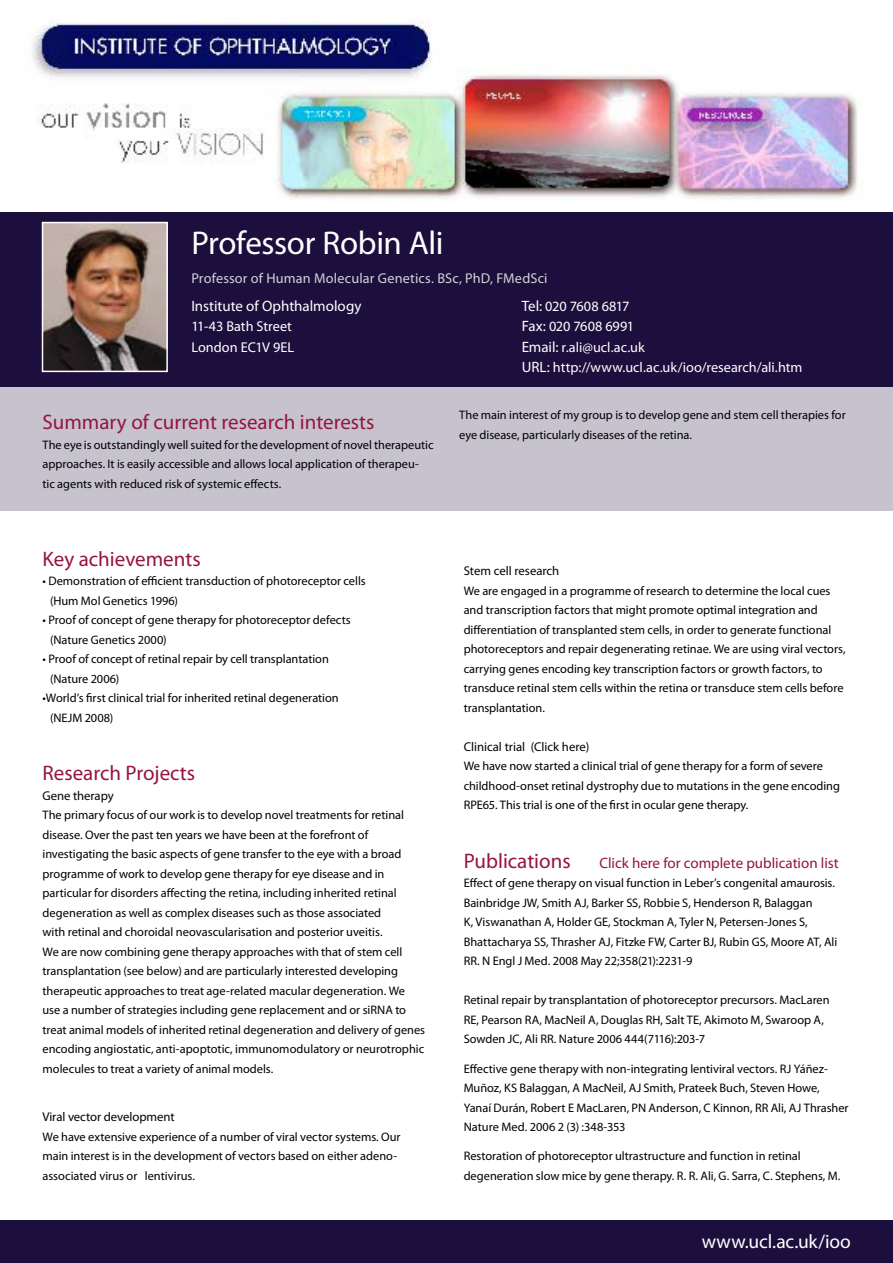
<style>
.page{position:relative;width:893px;height:1263px;background:#fff}
.page>*{position:absolute;margin:0;border:0;box-sizing:border-box;transform-origin:0 0}
.t1{font:33px "Myriad Pro";letter-spacing:-.015em;color:#fff}
.t2{font:21px "Myriad Pro";color:#96153d}
.t3{font:19.5px "Myriad Pro";letter-spacing:-.005em;color:#fff}
.t4{font:15px "Myriad Pro";color:#96153d}
.t5{font:15px "Myriad Pro";color:#fff}
.t6{font:14.25px/20.5px "Myriad Pro";color:#fff}
.t7{font:14.25px "Myriad Pro";letter-spacing:.01em;color:#d1d3d4}
.t8{font:12.75px "Myriad Pro";letter-spacing:-.005em;color:#000}
.t9{font:12.3px/19.5px "Myriad Pro";color:#000}
.s1{font-size:15px}
</style>
<div class="page">
<div style="left:0;top:383px;width:893px;height:128px;background:#c7c3ce"></div>
<div style="left:0;top:213px;width:893px;height:174px;background:#1c0f3d"></div>
<div style="left:0;top:1220px;width:893px;height:43px;background:#1c0f3d"></div>
<img style="left:45px;top:225px;width:120px;height:144px">
<div style="left:42px;top:222px;width:126px;height:150px;border:2px solid #fff"></div>
<img style="left:32px;top:19px;width:826px;height:181px">
<h1 class="t1" style="left:191px;top:222px;width:254px">Professor Robin Ali</h1>
<p class="t7" style="left:191px;top:269px;width:358px">Professor of Human Molecular Genetics. BSc, PhD, FMedSci</p>
<p class="t5" style="left:191px;top:296px;width:172px">Institute of Ophthalmology</p>
<p class="t6" style="left:191px;top:316px;width:104px">11-43 Bath Street<br>London EC1V 9EL</p>
<p class="t6" style="left:522px;top:295px;width:282px"><span class="s1">Tel:</span> 020 7608 6817<br><span class="s1">Fax:</span> 020 7608 6991<br><span class="s1">Email:</span> r.ali@ucl.ac.uk<br><span class="s1">URL:</span> http://www.ucl.ac.uk/ioo/research/ali.htm</p>
<h2 class="t2" style="left:43px;top:409px;width:333px">Summary of current research interests</h2>
<p class="t9" style="left:43px;top:434px;width:393px">The eye is outstandingly well suited for the development of novel therapeutic approaches. It is easily accessible and allows local application of therapeu&shy;tic agents with reduced risk of systemic effects.</p>
<h2 class="t2" style="left:43px;top:546px;width:160px">Key achievements</h2>
<p class="t9" style="left:50px;top:571px;width:317px;text-indent:-7px">• Demonstration of efficient transduction of photoreceptor cells (Hum Mol Genetics 1996)</p>
<p class="t9" style="left:50px;top:610px;width:302px;text-indent:-7px">• Proof of concept of gene therapy for photoreceptor defects (Nature Genetics 2000)</p>
<p class="t9" style="left:50px;top:649px;width:280px;text-indent:-7px">• Proof of concept of retinal repair by cell transplantation (Nature 2006)</p>
<p class="t9" style="left:50px;top:688px;width:290px;text-indent:-7px">•World’s first clinical trial for inherited retinal degeneration (NEJM 2008)</p>
<h2 class="t2" style="left:43px;top:760px;width:154px">Research Projects</h2>
<p class="t8" style="left:43px;top:787px;width:73px">Gene therapy</p>
<p class="t9" style="left:43px;top:805px;width:384px">The primary focus of our work is to develop novel treatments for retinal disease. Over the past ten years we have been at the forefront of investigating the basic aspects of gene transfer to the eye with a broad programme of work to develop gene therapy for eye disease and in particular for disorders affecting the retina, including inherited retinal degeneration as well as complex diseases such as those associated<br>with retinal and choroidal neovascularisation and posterior uveitis.<br>We are now combining gene therapy approaches with that of stem cell transplantation (see below) and are particularly interested developing therapeutic approaches to treat age-related macular degeneration. We use a number of strategies including gene replacement and or siRNA to treat animal models of inherited retinal degeneration and delivery of genes encoding angiostatic, anti-apoptotic, immunomodulatory or neurotrophic molecules to treat a variety of animal models.</p>
<p class="t8" style="left:43px;top:1109px;width:134px">Viral vector development</p>
<p class="t9" style="left:43px;top:1127px;width:360px">We have extensive experience of a number of viral vector systems. Our main interest is in the development of vectors based on either adeno&shy;associated virus or lentivirus.</p>
<p class="t9" style="left:459px;top:405px;width:388px">The main interest of my group is to develop gene and stem cell therapies for eye disease, particularly diseases of the retina.</p>
<p class="t8" style="left:464px;top:563px;width:97px">Stem cell research</p>
<p class="t9" style="left:464px;top:581px;width:383px">We are engaged in a programme of research to determine the local cues and transcription factors that might promote optimal integration and differentiation of transplanted stem cells, in order to generate functional photoreceptors and repair degenerating retinae. We are using viral vectors, carrying genes encoding key transcription factors or growth factors, to transduce retinal stem cells within the retina or transduce stem cells before transplantation.</p>
<p class="t8" style="left:464px;top:739px;width:127px">Clinical trial (Click here)</p>
<p class="t9" style="left:464px;top:756px;width:378px">We have now started a clinical trial of gene therapy for a form of severe childhood-onset retinal dystrophy due to mutations in the gene encoding<br>RPE65. This trial is one of the first in ocular gene therapy.</p>
<h2 class="t2" style="left:464px;top:848px;width:109px">Publications</h2>
<p class="t4" style="left:599px;top:853px;width:241px">Click here for complete publication list</p>
<p class="t9" style="left:464px;top:873px;width:375px">Effect of gene therapy on visual function in Leber’s congenital amaurosis.<br>Bainbridge JW, Smith AJ, Barker SS, Robbie S, Henderson R, Balaggan<br>K, Viswanathan A, Holder GE, Stockman A, Tyler N, Petersen-Jones S, Bhattacharya SS, Thrasher AJ, Fitzke FW, Carter BJ, Rubin GS, Moore AT, Ali RR. N Engl J Med. 2008 May 22;358(21):2231-9</p>
<p class="t9" style="left:464px;top:990px;width:368px">Retinal repair by transplantation of photoreceptor precursors. MacLaren<br>RE, Pearson RA, MacNeil A, Douglas RH, Salt TE, Akimoto M, Swaroop A,<br>Sowden JC, Ali RR. Nature 2006 444(7116):203-7</p>
<p class="t9" style="left:464px;top:1058px;width:386px">Effective gene therapy with non-integrating lentiviral vectors. RJ Yáñez-Muñoz, KS Balaggan, A MacNeil, AJ Smith, Prateek Buch, Steven Howe, Yanaí Durán, Robert E MacLaren, PN Anderson, C Kinnon, RR Ali, AJ Thrasher Nature Med. 2006 2 (3) :348-353</p>
<p class="t9" style="left:464px;top:1146px;width:378px">Restoration of photoreceptor ultrastructure and function in retinal degeneration slow mice by gene therapy. R. R. Ali, G. Sarra, C. Stephens, M.</p>
<h3 class="t3" style="left:702px;top:1229px;width:151px">www.ucl.ac.uk/ioo</h3>
</div>
